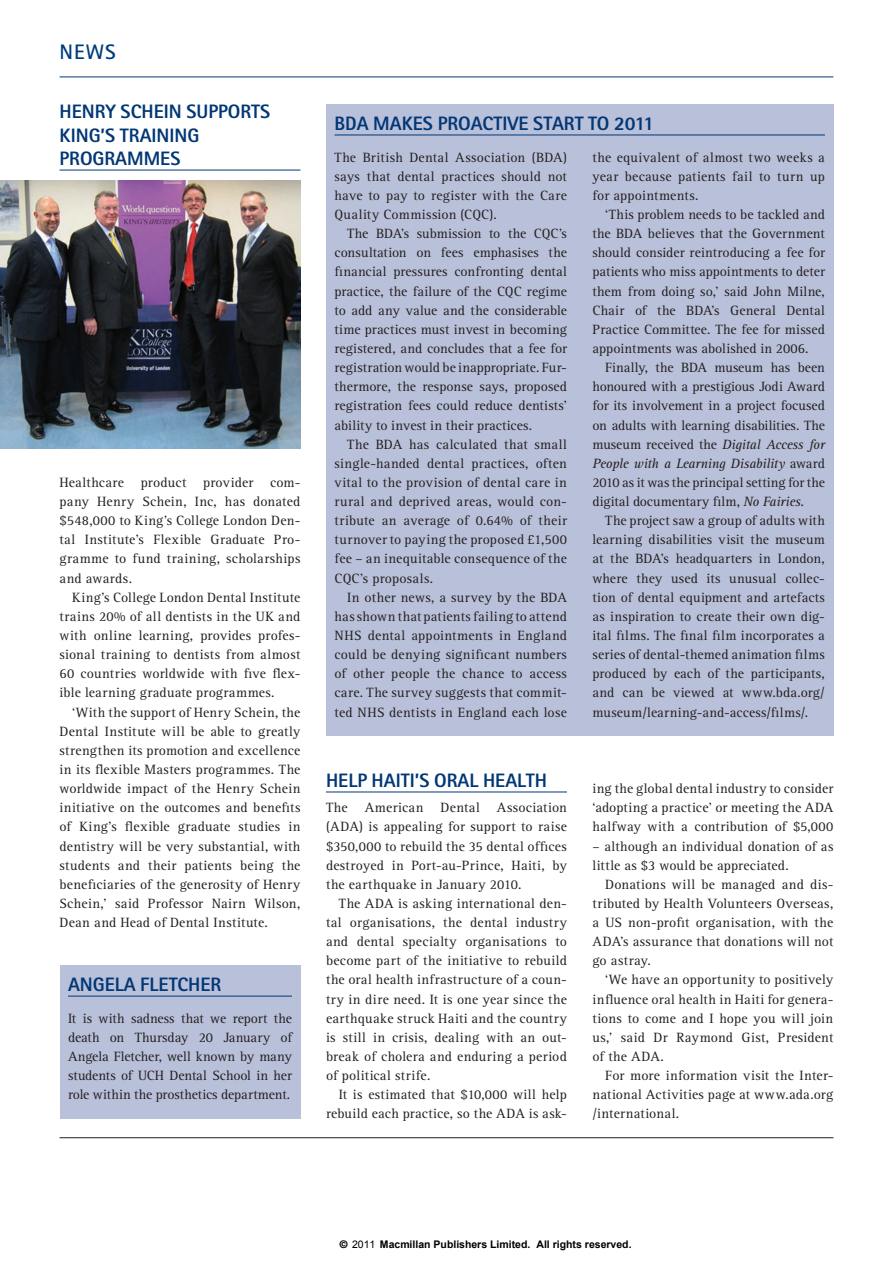
<style>
.page{position:relative;width:893px;height:1263px;background:#fff}
.page>*{position:absolute;margin:0;border:0;box-sizing:border-box;transform-origin:0 0}
.t1{font:700 21px "Rotis Sans Serif Std";color:#013d7d}
._1_BDJ_news_headline{font:800 19.5px/23.9px "Rotis Sans Serif Std";color:#013775}
._1_BDJ_body{font:13.95px/19.2px "Rotis Serif Std";letter-spacing:.015em;color:#231f20;text-align:justify}
._1_BDJ_body_fullout{font:13.95px/19.2px "Rotis Serif Std";letter-spacing:.015em;color:#231f20;text-align:justify}
.t2{font:700 10.5px "Arial";color:#000}
.s1{font-style:italic}
.s2{font-family:"Helvetica"}
.s3{font-weight:400}
</style>
<div class="page">
<hr style="left:60px;top:77px;width:773px;height:1px;background:#013775">
<div style="left:326px;top:104px;width:507px;height:632px;background:#b9c0d9"></div>
<hr style="left:334px;top:135px;width:491px;height:1px;background:#013775">
<hr style="left:60px;top:1137px;width:773px;height:1px;background:#231f20">
<hr style="left:326px;top:792px;width:241px;height:1px;background:#013775">
<hr style="left:60px;top:170px;width:240px;height:1px;background:#013775">
<img style="left:0;top:181px;width:300px;height:267px">
<div style="left:60px;top:965px;width:240px;height:153px;background:#b9c0d9"></div>
<hr style="left:68px;top:996px;width:224px;height:1px;background:#013775">
<p class="t1" style="left:60px;top:39px;width:56px">NEWS</p>
<p class="_1_BDJ_news_headline" style="left:60px;top:99px;width:211px">HEN RY SCHEIN SUPPORTS<br>KING’S TRAINING<br>PROGRAMMES</p>
<p class="_1_BDJ_body_fullout" style="left:60px;top:473px;width:242px">Healthcare product provider com&shy;pany Henry Schein, Inc, has donated $548,000 to King’s College London Den&shy;tal Institute’s Flexible Graduate Pro&shy;gramme to fund training, scholarships and awards.</p>
<p class="_1_BDJ_body" style="left:60px;top:588px;width:242px;text-indent:13px">King’s College London Dental Institute trains 20% of all dentists in the UK and with online learning, provides profes&shy;sional training to dentists from almost 60 countries worldwide with five flex&shy;ible learning graduate programmes.</p>
<p class="_1_BDJ_body" style="left:60px;top:703px;width:242px;text-indent:13px">‘With the support of Henry Schein, the Dental Institute will be able to greatly strengthen its promotion and excellence in its flexible Masters programmes. The worldwide impact of the Henry Schein initiative on the outcomes and benefits of King’s flexible graduate studies in dentistry will be very substantial, with students and their patients being the beneficiaries of the generosity of Henry Schein,’ said Professor Nairn Wilson, Dean and Head of Dental Institute.</p>
<p class="_1_BDJ_news_headline" style="left:68px;top:973px;width:155px">ANGELA FLETCHER</p>
<p class="_1_BDJ_body_fullout" style="left:68px;top:1009px;width:225px">It is with sadness that we report the death on Thursday 20 January of Angela Fletcher, well known by many students of UCH Dental School in her role within the prosthetics department.</p>
<p class="_1_BDJ_news_headline" style="left:334px;top:112px;width:321px">BDA MAKES PROACTIVE START TO 2011</p>
<p class="_1_BDJ_body_fullout" style="left:334px;top:148px;width:234px">The British Dental Association (BDA) says that dental practices should not have to pay to register with the Care Quality Commission (CQC).</p>
<p class="_1_BDJ_body" style="left:334px;top:224px;width:234px;text-indent:13px">The BDA’s submission to the CQC’s consultation on fees emphasises the financial pressures confronting dental practice, the failure of the CQC regime to add any value and the considerable time practices must invest in becoming registered, and concludes that a fee for registration would be inappropriate. Fur&shy;thermore, the response says, proposed registration fees could reduce dentists’ ability to invest in their practices.</p>
<p class="_1_BDJ_body" style="left:334px;top:435px;width:234px;text-indent:13px">The BDA has calculated that small single-handed dental practices, often vital to the provision of dental care in rural and deprived areas, would con&shy;tribute an average of 0.64% of their turnover to paying the proposed £1,500 fee – an inequitable consequence of the CQC’s proposals.</p>
<p class="_1_BDJ_body" style="left:334px;top:588px;width:234px;text-indent:13px">In other news, a survey by the BDA has shown that patients failing to attend NHS dental appointments in England could be denying significant numbers of other people the chance to access care. The survey suggests that commit&shy;ted NHS dentists in England each lose</p>
<p class="_1_BDJ_news_headline" style="left:326px;top:768px;width:223px">HELP HAITI’S ORAL HEALTH</p>
<p class="_1_BDJ_body_fullout" style="left:326px;top:798px;width:242px">The American Dental Association (ADA) is appealing for support to raise $350,000 to rebuild the 35 dental offices destroyed in Port-au-Prince, Haiti, by the earthquake in January 2010.</p>
<p class="_1_BDJ_body" style="left:326px;top:894px;width:242px;text-indent:13px">The ADA is asking international den&shy;tal organisations, the dental industry and dental specialty organisations to become part of the initiative to rebuild the oral health infrastructure of a coun&shy;try in dire need. It is one year since the earthquake struck Haiti and the country is still in crisis, dealing with an out&shy;break of cholera and enduring a period of political strife.</p>
<p class="_1_BDJ_body" style="left:326px;top:1085px;width:242px;text-align:right">It is estimated that $10,000 will help rebuild each practice, so the ADA is ask-</p>
<p class="_1_BDJ_body" style="left:592px;top:148px;width:234px">the equivalent of almost two weeks a year because patients fail to turn up for appointments.</p>
<p class="_1_BDJ_body" style="left:592px;top:205px;width:234px;text-indent:13px">‘This problem needs to be tackled and the BDA believes that the Government should consider reintroducing a fee for patients who miss appointments to deter them from doing so,’ said John Milne, Chair of the BDA’s General Dental Practice Committee. The fee for missed appointments was abolished in 2006.</p>
<p class="_1_BDJ_body" style="left:592px;top:358px;width:234px;text-indent:13px">Finally, the BDA museum has been honoured with a prestigious Jodi Award for its involvement in a project focused on adults with learning disabilities. The museum received the <span class="s1">Digital Access for People with a Learning Disability</span> award 2010 as it was the principal setting for the digital documentary film, <span class="s1">No Fairies.</span></p>
<p class="_1_BDJ_body" style="left:592px;top:511px;width:234px;text-indent:13px">The project saw a group of adults with learning disabilities visit the museum at the BDA’s headquarters in London, where they used its unusual collec&shy;tion of dental equipment and artefacts as inspiration to create their own dig&shy;ital films. The final film incorporates a series of dental-themed animation films produced by each of the participants, and can be viewed at www.bda.org/ museum/learning-and-access/films/.</p>
<p class="_1_BDJ_body" style="left:592px;top:779px;width:242px">ing the global dental industry to consider ‘adopting a practice’ or meeting the ADA halfway with a contribution of $5,000</p>
<p class="_1_BDJ_body" style="left:592px;top:837px;width:242px">– although an individual donation of as little as $3 would be appreciated.</p>
<p class="_1_BDJ_body" style="left:592px;top:875px;width:242px;text-indent:13px">Donations will be managed and dis&shy;tributed by Health Volunteers Overseas, a US non-profit organisation, with the ADA’s assurance that donations will not go astray.</p>
<p class="_1_BDJ_body" style="left:592px;top:971px;width:242px;text-indent:13px">‘We have an opportunity to positively influence oral health in Haiti for genera&shy;tions to come and I hope you will join us,’ said Dr Raymond Gist, President of the ADA.</p>
<p class="_1_BDJ_body" style="left:592px;top:1066px;width:242px;text-indent:13px">For more information visit the Inter&shy;national Activities page at www.ada.org /international.</p>
<p class="t2" style="left:340px;top:1237px;width:293px"><span class="s2">©</span> <span class="s3">2011</span> Macmillan Publishers Limited. All rights reserved.</p>
</div>
